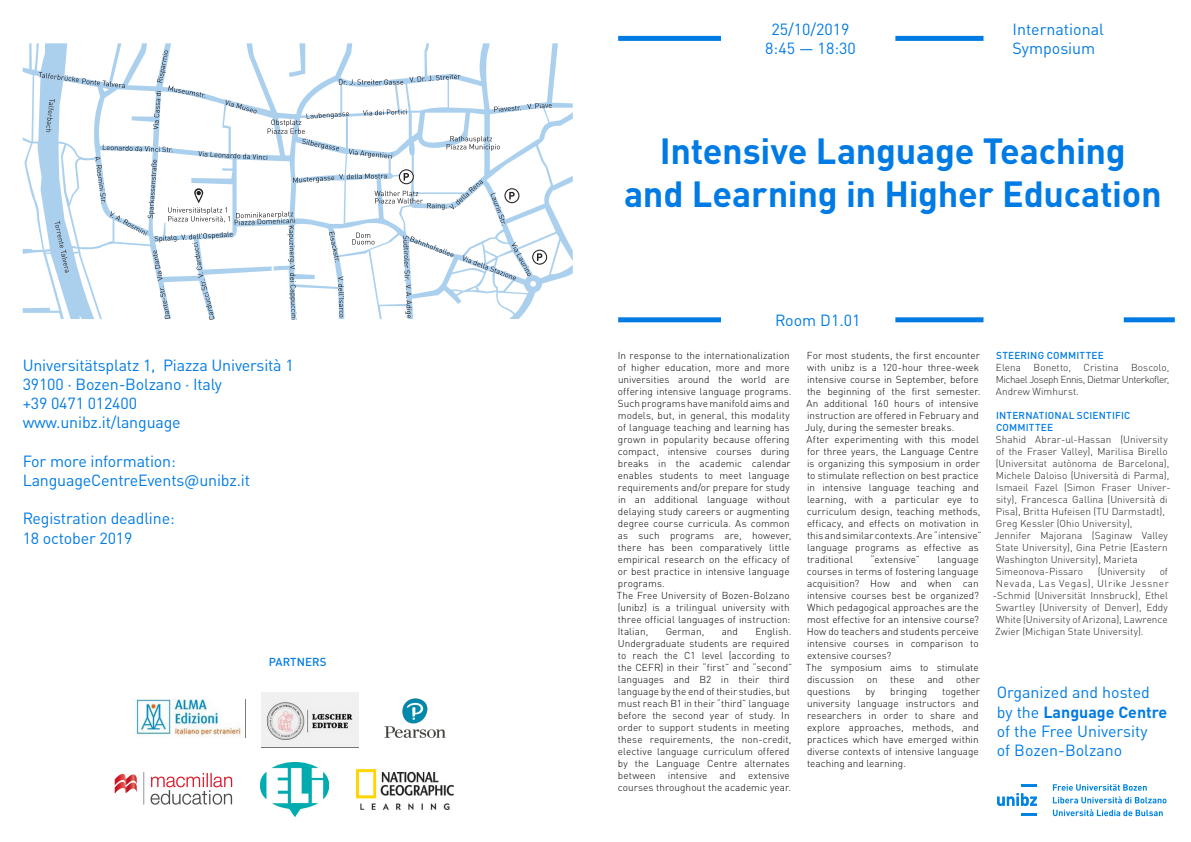
<style>
.page{position:relative;width:1191px;height:842px;background:#fff}
.page>*{position:absolute;margin:0;border:0;box-sizing:border-box;transform-origin:0 0}
.t1{font:700 36px "DINOT";letter-spacing:-.01em;color:#007be4}
.t2{font:16px/19.2px "DINOT";letter-spacing:-.01em;color:#007be4}
.t3{font:700 16px "DINOT";color:#007be4}
.t4{font:500 11.4px "DINOT";letter-spacing:.01em;color:#007be4}
.t5{font:300 10px/12px "DINOT";letter-spacing:.005em;color:#000}
.t6{font:300 10px/12px "DINOT";letter-spacing:.005em;color:#231f20;text-align:justify}
.t7{font:500 10px/12px "DINOT";letter-spacing:.015em;color:#007be4}
.t8{font:300 10px/12px "DINOT";letter-spacing:.055em;color:#231f20;text-align:right}
.s1{font-weight:400}
</style>
<div class="page">
<div style="left:618px;top:36px;width:103px;height:5px;background:#007be4"></div>
<div style="left:895px;top:36px;width:88px;height:5px;background:#007be4"></div>
<div style="left:618px;top:317px;width:103px;height:5px;background:#007be4"></div>
<div style="left:1123px;top:317px;width:51px;height:5px;background:#007be4"></div>
<div style="left:895px;top:317px;width:88px;height:5px;background:#007be4"></div>
<svg style="left:23px;top:43px;width:550px;height:270px"></svg>
<svg style="left:39px;top:50px;width:513px;height:270px"></svg>
<svg style="left:1021px;top:784px;width:16px;height:2px"></svg>
<svg style="left:1021px;top:814px;width:16px;height:2px"></svg>
<svg style="left:997px;top:793px;width:40px;height:13px"></svg>
<svg style="left:1052px;top:784px;width:114px;height:19px"></svg>
<svg style="left:1052px;top:809px;width:110px;height:7px"></svg>
<img style="left:134px;top:699px;width:109px;height:39px">
<img style="left:384px;top:698px;width:62px;height:40px">
<img style="left:262px;top:692px;width:97px;height:55px">
<img style="left:114px;top:772px;width:119px;height:33px">
<img style="left:261px;top:762px;width:67px;height:54px">
<img style="left:356px;top:769px;width:98px;height:40px">
<p class="t2" style="left:23px;top:355px;width:272px">Universitätsplatz 1, Piazza Università 1</p>
<p class="t2" style="left:23px;top:374px;width:201px">39100 · Bozen-Bolzano · Italy</p>
<p class="t2" style="left:23px;top:394px;width:116px">+39 0471 012400</p>
<p class="t2" style="left:23px;top:413px;width:160px">www.unibz.it/language</p>
<p class="t2" style="left:23px;top:451px;width:155px">For more information:</p>
<p class="t2" style="left:23px;top:470px;width:229px">LanguageCentreEvents@unibz.it</p>
<p class="t2" style="left:23px;top:509px;width:154px">Registration deadline:</p>
<p class="t2" style="left:23px;top:528px;width:111px">18 october 2019</p>
<p class="t4" style="left:269px;top:655px;width:59px">PARTNERS</p>
<p class="t2" style="left:771px;top:19px;width:80px">25/10/2019</p>
<p class="t2" style="left:765px;top:38px;width:92px">8:45 — 18:30</p>
<p class="t2" style="left:1012px;top:19px;width:93px">International<br>Symposium</p>
<p class="t1" style="left:660px;top:127px;width:467px">Intensive Language Teaching</p>
<p class="t1" style="left:624px;top:170px;width:539px">and Learning in Higher Education</p>
<p class="t2" style="left:775px;top:310px;width:87px">Room D1.01</p>
<p class="t5" style="left:618px;top:349px;width:175px">In response to the internationalization of higher education, more and more universities around the world are offering intensive language programs.<br>Such programs have manifold aims and models, but, in general, this modality of language teaching and learning has grown in popularity because offering compact, intensive courses during breaks in the academic calendar enables students to meet language requirements and/or prepare for study in an additional language without delaying study careers or augmenting degree course curricula. As common as such programs are, however, there has been comparatively little empirical research on the efficacy of or best practice in intensive language programs.</p>
<p class="t5" style="left:617px;top:589px;width:175px;text-align:justify">The Free University of Bozen-Bolzano (unibz) is a trilingual university with three official languages of instruction:<br>Italian,</p>
<p class="t5" style="left:665px;top:625px;width:40px">German,</p>
<p class="t5" style="left:721px;top:625px;width:18px">and</p>
<p class="t5" style="left:618px;top:625px;width:176px;text-indent:138px">English.<br>Undergraduate students are required to reach the C1 level (according to the CEFR) in their “first” and “second” languages and B2 in their third language by the end of their studies, but must reach B1 in their “third” language before the second year of study. In order to support students in meeting these requirements, the non-credit, elective language curriculum offered by the Language Centre alternates between intensive and extensive courses throughout the academic year.</p>
<p class="t5" style="left:805px;top:349px;width:177px">For most students, the first encounter with unibz is a 120-hour three-week intensive course in September, before the beginning of the first semester.<br>An additional 160 hours of intensive instruction are offered in February and July, during the semester breaks.</p>
<p class="t5" style="left:806px;top:433px;width:176px">After experimenting with this model for three years, the Language Centre is organizing this symposium in order to stimulate reflection on best practice in intensive language teaching and learning, with a particular eye to curriculum design, teaching methods, efficacy, and effects on motivation in this and similar contexts. Are “intensive” language programs as effective as traditional</p>
<p class="t5" style="left:870px;top:553px;width:51px">“extensive”</p>
<p class="t5" style="left:807px;top:553px;width:174px;text-align:justify;text-indent:131px">language courses in terms of fostering language acquisition? How and when can intensive courses best be organized?<br>Which pedagogical approaches are the most effective for an intensive course?<br>How do teachers and students perceive intensive courses in comparison to extensive courses?</p>
<p class="t5" style="left:806px;top:661px;width:174px">The symposium aims to stimulate discussion</p>
<p class="t5" style="left:866px;top:673px;width:12px">on</p>
<p class="t5" style="left:890px;top:673px;width:26px">these</p>
<p class="t5" style="left:927px;top:673px;width:18px">and</p>
<p class="t5" style="left:956px;top:673px;width:25px">other</p>
<p class="t5" style="left:807px;top:685px;width:174px;text-align:justify;text-indent:135px">together university language instructors and researchers in order to share and explore approaches, methods, and practices which have emerged within diverse contexts of intensive language teaching and learning.</p>
<p class="t5" style="left:807px;top:685px;width:45px">questions</p>
<p class="t5" style="left:865px;top:685px;width:11px">by</p>
<p class="t5" style="left:890px;top:685px;width:38px">bringing</p>
<p class="t7" style="left:996px;top:349px;width:109px">STEERING COMMITTEE</p>
<p class="t6" style="left:995px;top:361px;width:175px">Elena Bonetto, Cristina Boscolo, Michael Joseph Ennis, Dietmar Unterkofler, Andrew Wimhurst.</p>
<p class="t7" style="left:996px;top:409px;width:136px">INTERNATIONAL SCIENTIFIC<br>COMMITTEE</p>
<p class="t6" style="left:996px;top:433px;width:176px;text-align:left">Shahid Abrar-ul-Hassan (University of the Fraser Valley), Marilisa Birello (Universitat autònoma de Barcelona), Michele Daloiso (Università di Parma), Ismaeil Fazel (Simon Fraser Univer&shy;sity), Francesca Gallina (Università di Pisa), Britta Hufeisen (TU Darmstadt),</p>
<p class="t6" style="left:996px;top:517px;width:138px">Greg Kessler (Ohio University),</p>
<p class="t6" style="left:994px;top:529px;width:175px">Jennifer Majorana (Saginaw Valley State University), Gina Petrie (Eastern Washington University), Marieta</p>
<p class="t6" style="left:996px;top:565px;width:89px">Simeonova-Pissaro</p>
<p class="t6" style="left:1097px;top:565px;width:49px">(University</p>
<p class="t8" style="left:996px;top:565px;width:174px">of<br>Nevada, Las Vegas), Ulrike Jessner</p>
<p class="t6" style="left:992px;top:589px;width:177px">-Schmid (Universität Innsbruck), Ethel Swartley (University of Denver), Eddy White (University of Arizona), Lawrence Zwier (Michigan State University).</p>
<p class="t2" style="left:996px;top:683px;width:155px">Organized and hosted</p>
<p class="t3" style="left:996px;top:701px;width:172px"><span class="s1">by the</span> Language Centre</p>
<p class="t2" style="left:996px;top:721px;width:152px">of the Free University</p>
<p class="t2" style="left:996px;top:740px;width:127px">of Bozen-Bolzano</p>
</div>
